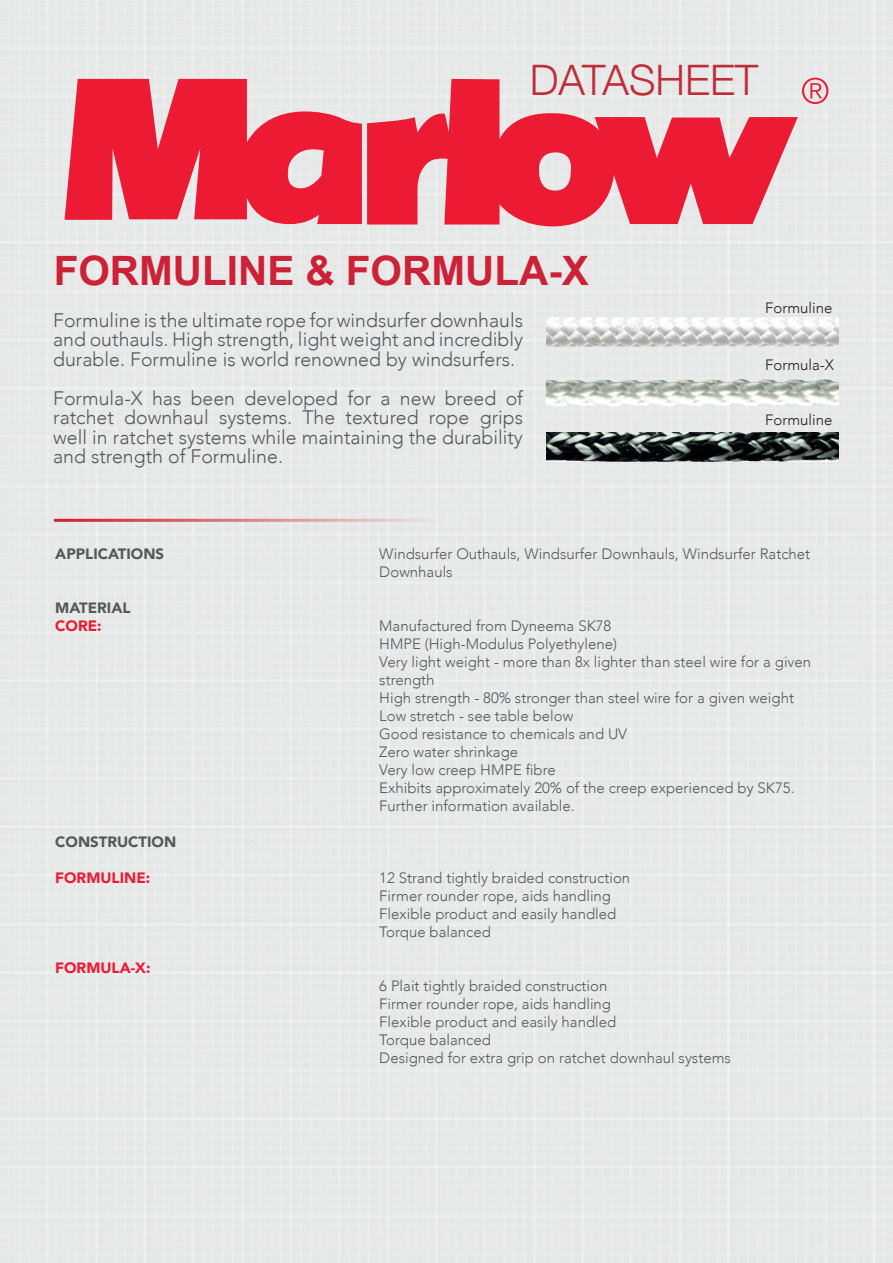
<style>
.page{position:relative;width:893px;height:1263px;background:#fff}
.page>*{position:absolute;margin:0;border:0;box-sizing:border-box;transform-origin:0 0}
.t1{font:300 42px "Helvetica Neue";color:#bf2d38}
.t2{font:700 40.5px "Arial";color:#cc2137}
.Projects_page_body_c{font:300 19.5px/19.5px "Avenir";color:#57585a;text-align:justify}
.t3{font:300 15px/18px "Avenir";color:#57585a}
.t4{font:900 15px "Avenir";color:#57585a}
.t5{font:300 15px "Avenir";color:#231f20}
.t6{font:900 15px "Avenir";color:#ed1b33}
</style>
<div class="page">
<hr style="left:54px;top:519px;width:392px;height:3px;background:#d1232a">
<img style="left:546px;top:317px;width:293px;height:30px">
<svg style="left:65px;top:79px;width:297px;height:146px;background:#eb4a5d"></svg>
<svg style="left:367px;top:79px;width:431px;height:147px;background:#eb6777"></svg>
<svg style="left:802px;top:78px;width:26px;height:26px"></svg>
<img style="left:546px;top:432px;width:293px;height:30px">
<img style="left:542px;top:378px;width:297px;height:32px">
<p class="t1" style="left:530px;top:46px;width:230px">DATASHEET</p>
<p class="t2" style="left:54px;top:244px;width:537px">FORMULINE &amp; FORMULA-X</p>
<p class="Projects_page_body_c" style="left:53px;top:310px;width:471px">Formuline is the ultimate rope for windsurfer downhauls and outhauls. High strength, light weight and incredibly durable. Formuline is world renowned by windsurfers.</p>
<p class="Projects_page_body_c" style="left:53px;top:388px;width:471px">Formula-X has been developed for a new breed of ratchet downhaul systems. The textured rope grips well in ratchet systems while maintaining the durability and strength of Formuline.</p>
<p class="t5" style="left:765px;top:299px;width:69px">Formuline</p>
<p class="t5" style="left:765px;top:356px;width:70px">Formula-X</p>
<p class="t5" style="left:765px;top:411px;width:69px">Formuline</p>
<p class="t4" style="left:55px;top:541px;width:110px">APPLICATIONS</p>
<p class="t3" style="left:379px;top:545px;width:432px">Windsurfer Outhauls, Windsurfer Downhauls, Windsurfer Ratchet<br>Downhauls</p>
<p class="t4" style="left:55px;top:595px;width:77px">MATERIAL</p>
<p class="t6" style="left:55px;top:613px;width:48px">CORE:</p>
<p class="t3" style="left:379px;top:617px;width:234px">Manufactured from Dyneema SK78</p>
<p class="t3" style="left:379px;top:635px;width:239px">HMPE (High-Modulus Polyethylene)</p>
<p class="t3" style="left:379px;top:653px;width:433px">Very light weight - more than 8x lighter than steel wire for a given strength</p>
<p class="t3" style="left:379px;top:689px;width:416px">High strength - 80% stronger than steel wire for a given weight</p>
<p class="t3" style="left:379px;top:707px;width:195px">Low stretch - see table below</p>
<p class="t3" style="left:379px;top:725px;width:249px">Good resistance to chemicals and UV</p>
<p class="t3" style="left:379px;top:743px;width:140px">Zero water shrinkage</p>
<p class="t3" style="left:379px;top:761px;width:178px">Very low creep HMPE fibre</p>
<p class="t3" style="left:379px;top:779px;width:417px">Exhibits approximately 20% of the creep experienced by SK75.<br>Further information available.</p>
<p class="t4" style="left:55px;top:829px;width:123px">CONSTRUCTION</p>
<p class="t6" style="left:55px;top:865px;width:96px">FORMULINE:</p>
<p class="t3" style="left:379px;top:869px;width:252px">12 Strand tightly braided construction</p>
<p class="t3" style="left:379px;top:887px;width:233px">Firmer rounder rope, aids handling</p>
<p class="t3" style="left:379px;top:905px;width:239px">Flexible product and easily handled</p>
<p class="t3" style="left:379px;top:923px;width:113px">Torque balanced</p>
<p class="t6" style="left:55px;top:955px;width:97px">FORMULA-X:</p>
<p class="t3" style="left:379px;top:977px;width:230px">6 Plait tightly braided construction</p>
<p class="t3" style="left:379px;top:995px;width:233px">Firmer rounder rope, aids handling</p>
<p class="t3" style="left:379px;top:1013px;width:239px">Flexible product and easily handled</p>
<p class="t3" style="left:379px;top:1031px;width:113px">Torque balanced</p>
<p class="t3" style="left:379px;top:1049px;width:353px">Designed for extra grip on ratchet downhaul systems</p>
</div>
